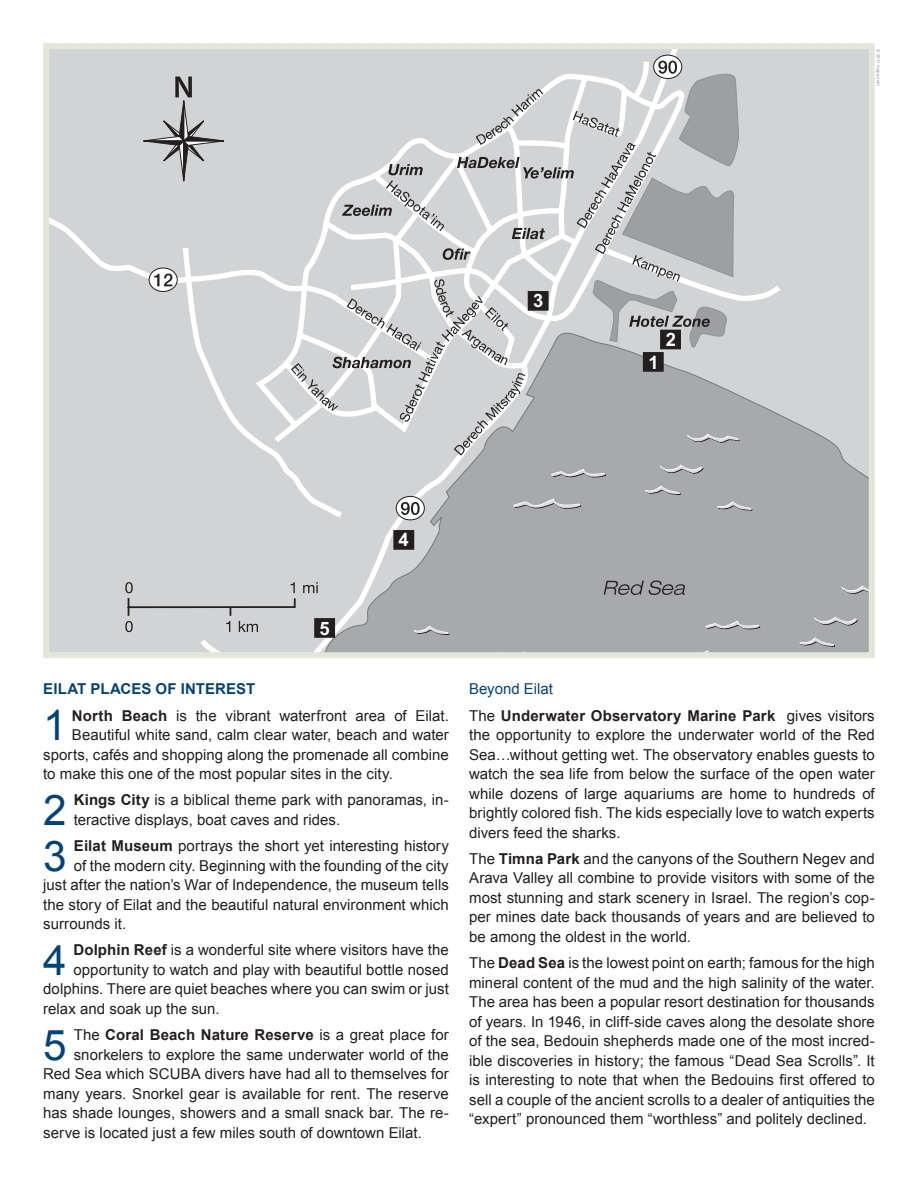
<style>
.page{position:relative;width:918px;height:1188px;background:#fff}
.page>*{position:absolute;margin:0;border:0;box-sizing:border-box;transform-origin:0 0}
.POI_Paragraph_-_1_di{font:42.3px "Arial";color:#00447b}
.t1{font:700 18.45px "Arial";color:#fff}
.Body{font:15px/19.5px "Arial";letter-spacing:.005em;color:#231f20;text-align:justify}
.POI_Paragraph_-_1_di-2{font:15px/19.5px "Arial";letter-spacing:.005em;color:#231f20}
.POI_Paragraph_-_1_di-3{font:700 15px "Arial";letter-spacing:.01em;color:#231f20}
.Body-2{font:700 15px "Arial";letter-spacing:.005em;color:#00447b}
.Body-3{font:15px "Arial";color:#00447b}
.t2{font:4.5px "Arial";letter-spacing:.02em;color:#939598}
.s1{font-weight:700}
.s2{font-weight:400}
</style>
<div class="page">
<svg style="left:50px;top:50px;width:818px;height:601px;background:#c6c7c9"></svg>
<svg style="left:143px;top:77px;width:82px;height:105px;background:#bbbbbd"></svg>
<div style="left:643px;top:352px;width:21px;height:20px;background:#231f20;border:2px solid #231f20"></div>
<div style="left:660px;top:330px;width:21px;height:19px;background:#231f20"></div>
<div style="left:528px;top:291px;width:21px;height:20px;background:#231f20;border:2px solid #231f20"></div>
<div style="left:393px;top:530px;width:21px;height:20px;background:#231f20;border:2px solid #231f20"></div>
<div style="left:314px;top:618px;width:21px;height:20px;background:#231f20;border:2px solid #231f20"></div>
<div style="left:43px;top:43px;width:832px;height:615px;border:6px solid #e3e7d9"></div>
<p class="t2" style="left:881px;top:49px;width:39px;rotate:90deg">© 2011 maps.com</p>
<p class="t1" style="left:533px;top:289px;width:12px">3</p>
<p class="t1" style="left:648px;top:350px;width:12px">1</p>
<p class="t1" style="left:666px;top:327px;width:12px">2</p>
<p class="t1" style="left:399px;top:528px;width:12px">4</p>
<p class="t1" style="left:320px;top:616px;width:12px">5</p>
<p class="Body-2" style="left:43px;top:679px;width:214px">EILAT PLACES OF INTEREST</p>
<p class="POI_Paragraph_-_1_di" style="left:43px;top:698px;width:25px">1</p>
<p class="POI_Paragraph_-_1_di-2" style="left:72px;top:706px;width:378px"><span class="s1">North Beach</span> is the vibrant waterfront area of Eilat.</p>
<p class="POI_Paragraph_-_1_di-2" style="left:72px;top:725px;width:378px">Beautiful white sand, calm clear water, beach and water</p>
<p class="POI_Paragraph_-_1_di-2" style="left:43px;top:745px;width:407px">sports, cafés and shopping along the promenade all combine</p>
<p class="POI_Paragraph_-_1_di-2" style="left:43px;top:764px;width:351px">to make this one of the most popular sites in the city.</p>
<p class="POI_Paragraph_-_1_di" style="left:43px;top:782px;width:25px">2</p>
<p class="POI_Paragraph_-_1_di-2" style="left:74px;top:791px;width:377px"><span class="s1">Kings City</span> is a biblical theme park with panoramas, in&shy;teractive displays, boat caves and rides.</p>
<p class="POI_Paragraph_-_1_di" style="left:43px;top:828px;width:25px">3</p>
<p class="POI_Paragraph_-_1_di-2" style="left:74px;top:836px;width:376px"><span class="s1">Eilat Museum</span> portrays the short yet interesting history</p>
<p class="POI_Paragraph_-_1_di-2" style="left:74px;top:856px;width:376px">of the modern city. Beginning with the founding of the city</p>
<p class="POI_Paragraph_-_1_di-2" style="left:43px;top:875px;width:407px">just after the nation’s War of Independence, the museum tells</p>
<p class="POI_Paragraph_-_1_di-2" style="left:43px;top:895px;width:407px">the story of Eilat and the beautiful natural environment which</p>
<p class="POI_Paragraph_-_1_di-2" style="left:43px;top:914px;width:85px">surrounds it.</p>
<p class="POI_Paragraph_-_1_di" style="left:43px;top:932px;width:25px">4</p>
<p class="POI_Paragraph_-_1_di-2" style="left:73px;top:941px;width:377px"><span class="s1">Dolphin Reef</span> is a wonderful site where visitors have the</p>
<p class="POI_Paragraph_-_1_di-2" style="left:73px;top:960px;width:377px">opportunity to watch and play with beautiful bottle nosed</p>
<p class="POI_Paragraph_-_1_di-2" style="left:43px;top:980px;width:407px">dolphins. There are quiet beaches where you can swim or just</p>
<p class="POI_Paragraph_-_1_di-2" style="left:43px;top:999px;width:178px">relax and soak up the sun.</p>
<p class="POI_Paragraph_-_1_di" style="left:43px;top:1017px;width:25px">5</p>
<p class="POI_Paragraph_-_1_di-3" style="left:74px;top:1025px;width:377px"><span class="s2">The</span> Coral Beach Nature Reserve <span class="s2">is a great place for</span></p>
<p class="POI_Paragraph_-_1_di-2" style="left:74px;top:1045px;width:377px">snorkelers to explore the same underwater world of the</p>
<p class="POI_Paragraph_-_1_di-2" style="left:43px;top:1064px;width:407px">Red Sea which SCUBA divers have had all to themselves for</p>
<p class="POI_Paragraph_-_1_di-2" style="left:43px;top:1084px;width:407px">many years. Snorkel gear is available for rent. The reserve</p>
<p class="POI_Paragraph_-_1_di-2" style="left:43px;top:1103px;width:407px">has shade lounges, showers and a small snack bar. The re-</p>
<p class="POI_Paragraph_-_1_di-2" style="left:43px;top:1123px;width:380px">serve is located just a few miles south of downtown Eilat.</p>
<p class="Body-3" style="left:469px;top:679px;width:85px">Beyond Eilat</p>
<p class="Body" style="left:469px;top:706px;width:407px">The <span class="s1">Underwater Observatory Marine Park</span> gives visitors the opportunity to explore the underwater world of the Red Sea…without getting wet. The observatory enables guests to watch the sea life from below the surface of the open water while dozens of large aquariums are home to hundreds of brightly colored fish. The kids especially love to watch experts divers feed the sharks.</p>
<p class="Body" style="left:469px;top:849px;width:407px">The <span class="s1">Timna Park</span> and the canyons of the Southern Negev and Arava Valley all combine to provide visitors with some of the most stunning and stark scenery in Israel. The region’s cop&shy;per mines date back thousands of years and are believed to be among the oldest in the world.</p>
<p class="Body" style="left:469px;top:953px;width:407px">The <span class="s1">Dead Sea</span> is the lowest point on earth; famous for the high mineral content of the mud and the high salinity of the water.<br>The area has been a popular resort destination for thousands of years. In 1946, in cliff-side caves along the desolate shore of the sea, Bedouin shepherds made one of the most incred&shy;ible discoveries in history; the famous “Dead Sea Scrolls”. It is interesting to note that when the Bedouins first offered to sell a couple of the ancient scrolls to a dealer of antiquities the “expert” pronounced them “worthless” and politely declined.</p>
</div>
